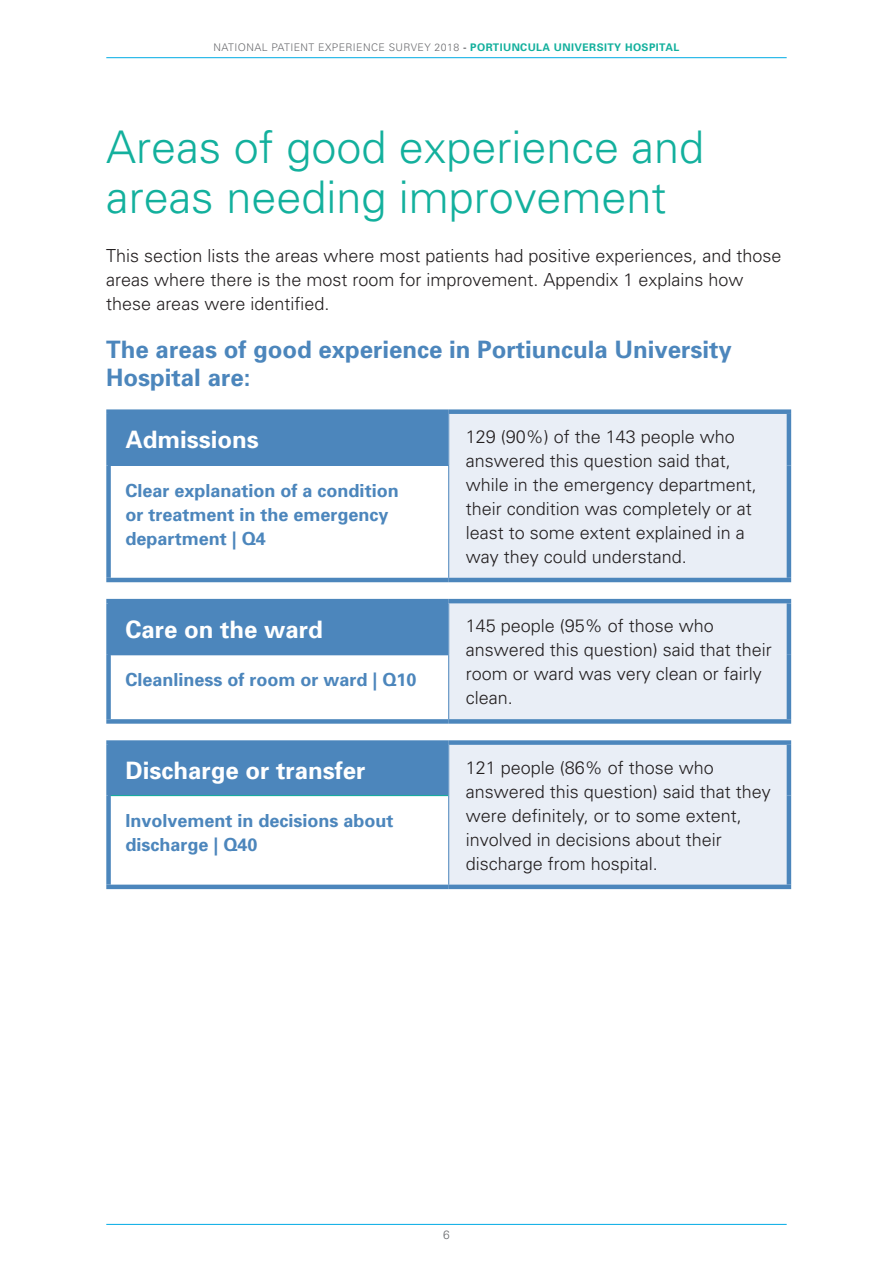
<style>
.page{position:relative;width:893px;height:1263px;background:#fff}
.page>*{position:absolute;margin:0;border:0;box-sizing:border-box;transform-origin:0 0}
.NPES_main_head_2018{font:300 45px/49.5px "Univers";color:#13b09d}
.Good_Experience_head{font:700 24px/28.5px "Univers";color:#4c86bc}
.Good_Experience_head-2{font:700 24px "Univers";color:#fff}
.NPES_body_copy_2018{font:300 18px/24px "Univers";color:#231f20}
.Good_-_inside_table{font:700 18px/24px "Univers";color:#4c86bc}
.t1{font:300 12px "Univers";color:#6c6d70}
.t2{font:300 10.5px "Univers";letter-spacing:.04em;color:#6c6d70}
.s1{font-weight:700}
.s2{font-weight:700;color:#13b09d}
</style>
<div class="page">
<hr style="left:106px;top:57px;width:681px;height:1px;background:#00abe5">
<hr style="left:106px;top:1224px;width:681px;height:1px;background:#00abe5">
<div style="left:109px;top:412px;width:340px;height:53px;background:#4c86bc"></div>
<div style="left:449px;top:412px;width:340px;height:168px;background:#e9eef6"></div>
<div style="left:106px;top:409px;width:343px;height:5px;background:#4c86bc"></div>
<div style="left:106px;top:414px;width:5px;height:51px;background:#4c86bc"></div>
<div style="left:449px;top:409px;width:342px;height:5px;background:#4c86bc"></div>
<hr style="left:787px;top:414px;width:4px;height:51px;background:#4c86bc">
<hr style="left:787px;top:465px;width:4px;height:113px;background:#4c86bc">
<hr style="left:449px;top:578px;width:342px;height:4px;background:#4c86bc">
<hr style="left:111px;top:465px;width:338px;height:1px;background:#4c86bc">
<hr style="left:448px;top:466px;width:1px;height:112px;background:#4c86bc">
<div style="left:106px;top:465px;width:5px;height:113px;background:#4c86bc"></div>
<hr style="left:106px;top:578px;width:343px;height:4px;background:#4c86bc">
<div style="left:109px;top:601px;width:340px;height:54px;background:#4c86bc"></div>
<div style="left:449px;top:601px;width:340px;height:120px;background:#e9eef6"></div>
<hr style="left:106px;top:599px;width:343px;height:4px;background:#4c86bc">
<div style="left:106px;top:603px;width:5px;height:52px;background:#4c86bc"></div>
<hr style="left:449px;top:599px;width:342px;height:4px;background:#4c86bc">
<hr style="left:787px;top:603px;width:4px;height:52px;background:#4c86bc">
<hr style="left:787px;top:655px;width:4px;height:64px;background:#4c86bc">
<div style="left:449px;top:719px;width:342px;height:5px;background:#4c86bc"></div>
<hr style="left:448px;top:655px;width:1px;height:64px;background:#4c86bc">
<div style="left:106px;top:655px;width:5px;height:64px;background:#4c86bc"></div>
<div style="left:106px;top:719px;width:343px;height:5px;background:#4c86bc"></div>
<div style="left:109px;top:742px;width:340px;height:54px;background:#4c86bc"></div>
<div style="left:449px;top:742px;width:340px;height:145px;background:#e9eef6"></div>
<hr style="left:111px;top:795px;width:337px;height:1px;background:#13b09d">
<div style="left:106px;top:740px;width:343px;height:5px;background:#4c86bc"></div>
<div style="left:106px;top:745px;width:5px;height:51px;background:#4c86bc"></div>
<div style="left:449px;top:740px;width:342px;height:5px;background:#4c86bc"></div>
<hr style="left:787px;top:745px;width:4px;height:51px;background:#4c86bc">
<hr style="left:787px;top:796px;width:4px;height:89px;background:#4c86bc">
<hr style="left:449px;top:885px;width:342px;height:4px;background:#4c86bc">
<div style="left:106px;top:796px;width:5px;height:89px;background:#4c86bc"></div>
<hr style="left:106px;top:885px;width:343px;height:4px;background:#4c86bc">
<hr style="left:448px;top:796px;width:1px;height:89px;background:#4c86bc">
<p class="t2" style="left:214px;top:41px;width:467px">NATIONAL PATIENT EXPERIENCE SURVEY 2018 <span class="s1">-</span> <span class="s2">PORTIUNCULA UNIVERSITY HOSPITAL</span></p>
<p class="NPES_main_head_2018" style="left:106px;top:123px;width:599px">Areas of good experience and areas needing improvement</p>
<p class="NPES_body_copy_2018" style="left:106px;top:244px;width:677px">This section lists the areas where most patients had positive experiences, and those areas where there is the most room for improvement. Appendix 1 explains how these areas were identified.</p>
<p class="Good_Experience_head" style="left:106px;top:335px;width:627px">The areas of good experience in Portiuncula University<br>Hospital are:</p>
<p class="Good_Experience_head-2" style="left:126px;top:425px;width:135px">Admissions</p>
<p class="NPES_body_copy_2018" style="left:466px;top:425px;width:293px">129 (90%) of the 143 people who answered this question said that, while in the emergency department, their condition was completely or at least to some extent explained in a way they could understand.</p>
<p class="Good_-_inside_table" style="left:126px;top:478px;width:275px">Clear explanation of a condition or treatment in the emergency department | Q4</p>
<p class="Good_Experience_head-2" style="left:126px;top:615px;width:199px">Care on the ward</p>
<p class="NPES_body_copy_2018" style="left:466px;top:614px;width:308px">145 people (95% of those who answered this question) said that their room or ward was very clean or fairly clean.</p>
<p class="Good_-_inside_table" style="left:126px;top:668px;width:293px">Cleanliness of room or ward | Q10</p>
<p class="Good_Experience_head-2" style="left:126px;top:756px;width:242px">Discharge or transfer</p>
<p class="NPES_body_copy_2018" style="left:466px;top:755px;width:307px">121 people (86% of those who answered this question) said that they were definitely, or to some extent, involved in decisions about their discharge from hospital.</p>
<p class="Good_-_inside_table" style="left:126px;top:808px;width:270px">Involvement in decisions about discharge | Q40</p>
<p class="t1" style="left:443px;top:1228px;width:8px">6</p>
</div>
